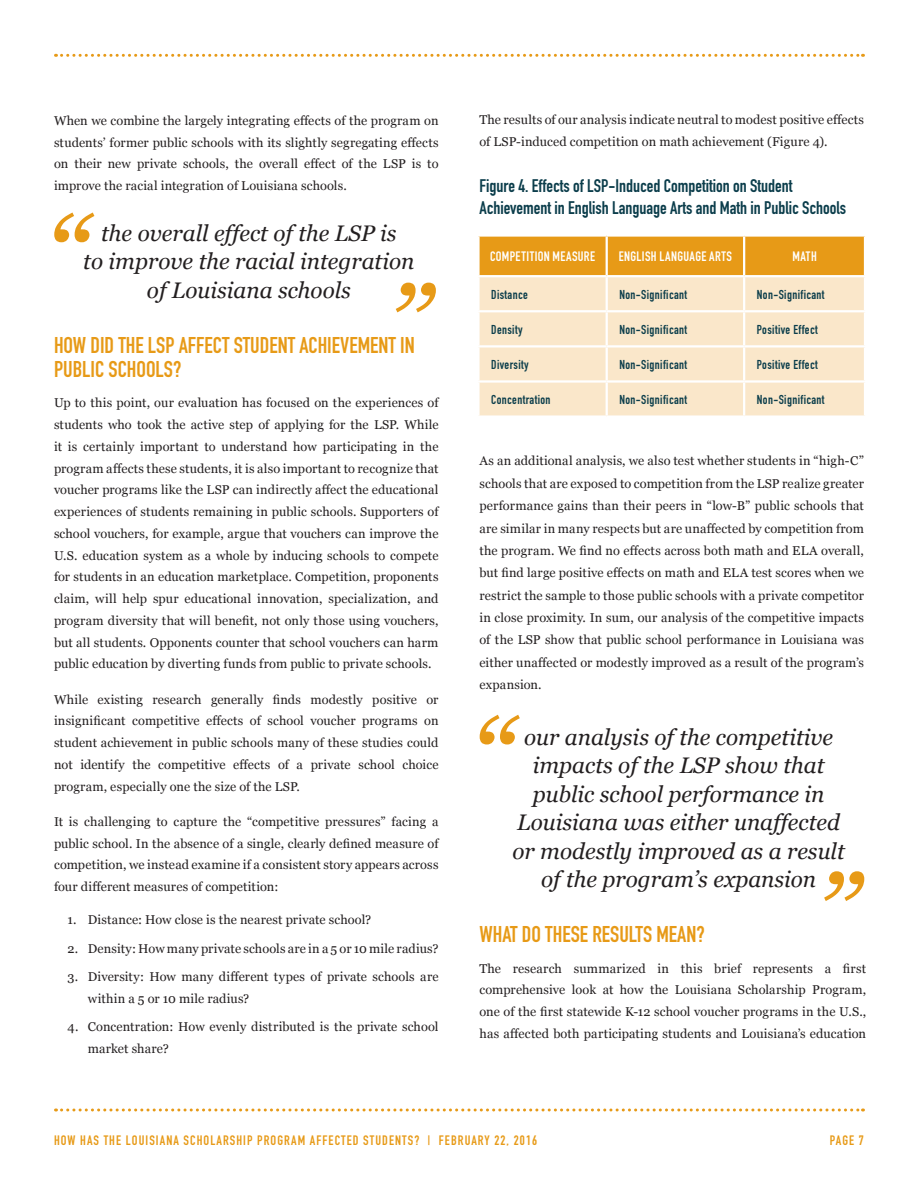
<style>
.page{position:relative;width:918px;height:1188px;background:#fff}
.page>*{position:absolute;margin:0;border:0;box-sizing:border-box;transform-origin:0 0}
.t1{font:italic 112.5px "Georgia";color:#e79a17}
.Pull_Quotes{font:italic 22.5px/28.5px "Georgia";color:#231f20;text-align:center}
.Body_Heading{font:22.5px/24px "DIN Engschrift";color:#e79a17}
.Figure_Table_Heading{font:18px/21.6px "DIN Engschrift";color:#0b3d4b}
.t2{font:13.5px "DIN Engschrift";letter-spacing:.08em;color:#e79a17}
.Body{font:13.5px "DIN Engschrift";letter-spacing:.025em;color:#fff}
.Body-2{font:12.75px/21.8px "Georgia";letter-spacing:.01em;color:#231f20;text-align:justify}
.Table_Body{font:12.75px "DIN Engschrift";letter-spacing:.03em;color:#0b3d4b}
</style>
<div class="page">
<svg style="left:56px;top:54px;width:807px;height:3px"></svg>
<svg style="left:56px;top:1108px;width:807px;height:4px"></svg>
<div style="left:480px;top:237px;width:384px;height:38px;background:#e79a17"></div>
<div style="left:480px;top:277px;width:384px;height:138px;background:#fae7ca"></div>
<hr style="left:606px;top:277px;width:2px;height:33px;background:#fff">
<hr style="left:477px;top:310px;width:130px;height:2px;background:#fff">
<hr style="left:607px;top:310px;width:137px;height:2px;background:#fff">
<hr style="left:606px;top:312px;width:2px;height:33px;background:#fff">
<hr style="left:744px;top:310px;width:122px;height:2px;background:#fff">
<hr style="left:477px;top:345px;width:130px;height:3px;background:#fff">
<hr style="left:607px;top:345px;width:137px;height:3px;background:#fff">
<hr style="left:606px;top:348px;width:2px;height:32px;background:#fff">
<hr style="left:744px;top:345px;width:122px;height:3px;background:#fff">
<hr style="left:477px;top:380px;width:130px;height:3px;background:#fff">
<hr style="left:607px;top:380px;width:137px;height:3px;background:#fff">
<hr style="left:606px;top:383px;width:2px;height:32px;background:#fff">
<hr style="left:744px;top:380px;width:122px;height:3px;background:#fff">
<hr style="left:606px;top:237px;width:2px;height:38px;background:#fff">
<hr style="left:743px;top:277px;width:2px;height:33px;background:#fff">
<hr style="left:743px;top:312px;width:2px;height:33px;background:#fff">
<hr style="left:743px;top:348px;width:2px;height:32px;background:#fff">
<hr style="left:743px;top:383px;width:2px;height:32px;background:#fff">
<hr style="left:743px;top:237px;width:2px;height:38px;background:#fff">
<p class="Body-2" style="left:54px;top:109px;width:386px">When we combine the largely integrating effects of the program on students’ former public schools with its slightly segregating effects on their new private schools, the overall effect of the LSP is to improve the racial integration of Louisiana schools.</p>
<p class="t1" style="left:44px;top:176px;width:45px">“</p>
<p class="Pull_Quotes" style="left:101px;top:218px;width:297px">the overall effect of the LSP is</p>
<p class="t1" style="left:446px;top:349px;width:45px;rotate:-180deg">“</p>
<p class="Pull_Quotes" style="left:83px;top:247px;width:333px">to improve the racial integration of Louisiana schools</p>
<p class="Body_Heading" style="left:54px;top:332px;width:362px">HOW DID THE LSP AFFECT STUDENT ACHIEVEMENT IN<br>PUBLIC SCHOOLS?</p>
<p class="Body-2" style="left:54px;top:391px;width:386px">Up to this point, our evaluation has focused on the experiences of students who took the active step of applying for the LSP. While it is certainly important to understand how participating in the program affects these students, it is also important to recognize that voucher programs like the LSP can indirectly affect the educational experiences of students remaining in public schools. Supporters of school vouchers, for example, argue that vouchers can improve the U.S. education system as a whole by inducing schools to compete for students in an education marketplace. Competition, proponents claim, will help spur educational innovation, specialization, and program diversity that will benefit, not only those using vouchers, but all students. Opponents counter that school vouchers can harm public education by diverting funds from public to private schools.</p>
<p class="Body-2" style="left:54px;top:688px;width:386px">While existing research generally finds modestly positive or insignificant competitive effects of school voucher programs on student achievement in public schools many of these studies could not identify the competitive effects of a private school choice program, especially one the size of the LSP.</p>
<p class="Body-2" style="left:54px;top:810px;width:386px">It is challenging to capture the “competitive pressures” facing a public school. In the absence of a single, clearly defined measure of competition, we instead examine if a consistent story appears across four different measures of competition:</p>
<p class="Body-2" style="left:68px;top:908px;width:305px">1. Distance: How close is the nearest private school?</p>
<p class="Body-2" style="left:68px;top:937px;width:373px">2. Density: How many private schools are in a 5 or 10 mile radius?</p>
<p class="Body-2" style="left:88px;top:965px;width:352px;text-indent:-20px">3. Diversity: How many different types of private schools are within a 5 or 10 mile radius?</p>
<p class="Body-2" style="left:88px;top:1015px;width:352px;text-indent:-20px">4. Concentration: How evenly distributed is the private school market share?</p>
<p class="Body-2" style="left:479px;top:108px;width:386px">The results of our analysis indicate neutral to modest positive effects of LSP-induced competition on math achievement (Figure 4).</p>
<p class="Figure_Table_Heading" style="left:480px;top:175px;width:368px">Figure 4. Effects of LSP-Induced Competition on Student<br>Achievement in English Language Arts and Math in Public Schools</p>
<p class="Body" style="left:490px;top:248px;width:107px">COMPETITION MEASURE</p>
<p class="Body" style="left:619px;top:248px;width:115px">ENGLISH LANGUAGE ARTS</p>
<p class="Body" style="left:792px;top:248px;width:26px">MATH</p>
<p class="Table_Body" style="left:491px;top:287px;width:38px">Distance</p>
<p class="Table_Body" style="left:619px;top:287px;width:69px">Non-Significant</p>
<p class="Table_Body" style="left:757px;top:287px;width:69px">Non-Significant</p>
<p class="Table_Body" style="left:491px;top:322px;width:33px">Density</p>
<p class="Table_Body" style="left:619px;top:322px;width:69px">Non-Significant</p>
<p class="Table_Body" style="left:757px;top:322px;width:62px">Positive Effect</p>
<p class="Table_Body" style="left:491px;top:357px;width:39px">Diversity</p>
<p class="Table_Body" style="left:619px;top:357px;width:69px">Non-Significant</p>
<p class="Table_Body" style="left:757px;top:357px;width:62px">Positive Effect</p>
<p class="Table_Body" style="left:491px;top:392px;width:61px">Concentration</p>
<p class="Table_Body" style="left:619px;top:392px;width:69px">Non-Significant</p>
<p class="Table_Body" style="left:757px;top:392px;width:69px">Non-Significant</p>
<p class="Body-2" style="left:479px;top:449px;width:386px;line-height:22.4px">As an additional analysis, we also test whether students in “high-C” schools that are exposed to competition from the LSP realize greater performance gains than their peers in “low-B” public schools that are similar in many respects but are unaffected by competition from the program. We find no effects across both math and ELA overall, but find large positive effects on math and ELA test scores when we restrict the sample to those public schools with a private competitor in close proximity. In sum, our analysis of the competitive impacts of the LSP show that public school performance in Louisiana was either unaffected or modestly improved as a result of the program’s expansion.</p>
<p class="t1" style="left:469px;top:678px;width:45px">“</p>
<p class="Pull_Quotes" style="left:512px;top:722px;width:334px">our analysis of the competitive impacts of the LSP show that public school performance in<br>Louisiana was either unaffected or modestly improved as a result of the program’s expansion</p>
<p class="t1" style="left:875px;top:938px;width:45px;rotate:-180deg">“</p>
<p class="Body_Heading" style="left:479px;top:922px;width:227px">WHAT DO THESE RESULTS MEAN?</p>
<p class="Body-2" style="left:479px;top:957px;width:388px">The research summarized in this brief represents a first comprehensive look at how the Louisiana Scholarship Program, one of the first statewide K-12 school voucher programs in the U.S., has affected both participating students and Louisiana’s education</p>
<p class="t2" style="left:54px;top:1132px;width:485px">HOW HAS THE LOUISIANA SCHOLARSHIP PROGRAM AFFECTED STUDENTS? | FEBRUARY 22, 2016</p>
<p class="t2" style="left:830px;top:1132px;width:36px">PAGE 7</p>
</div>
